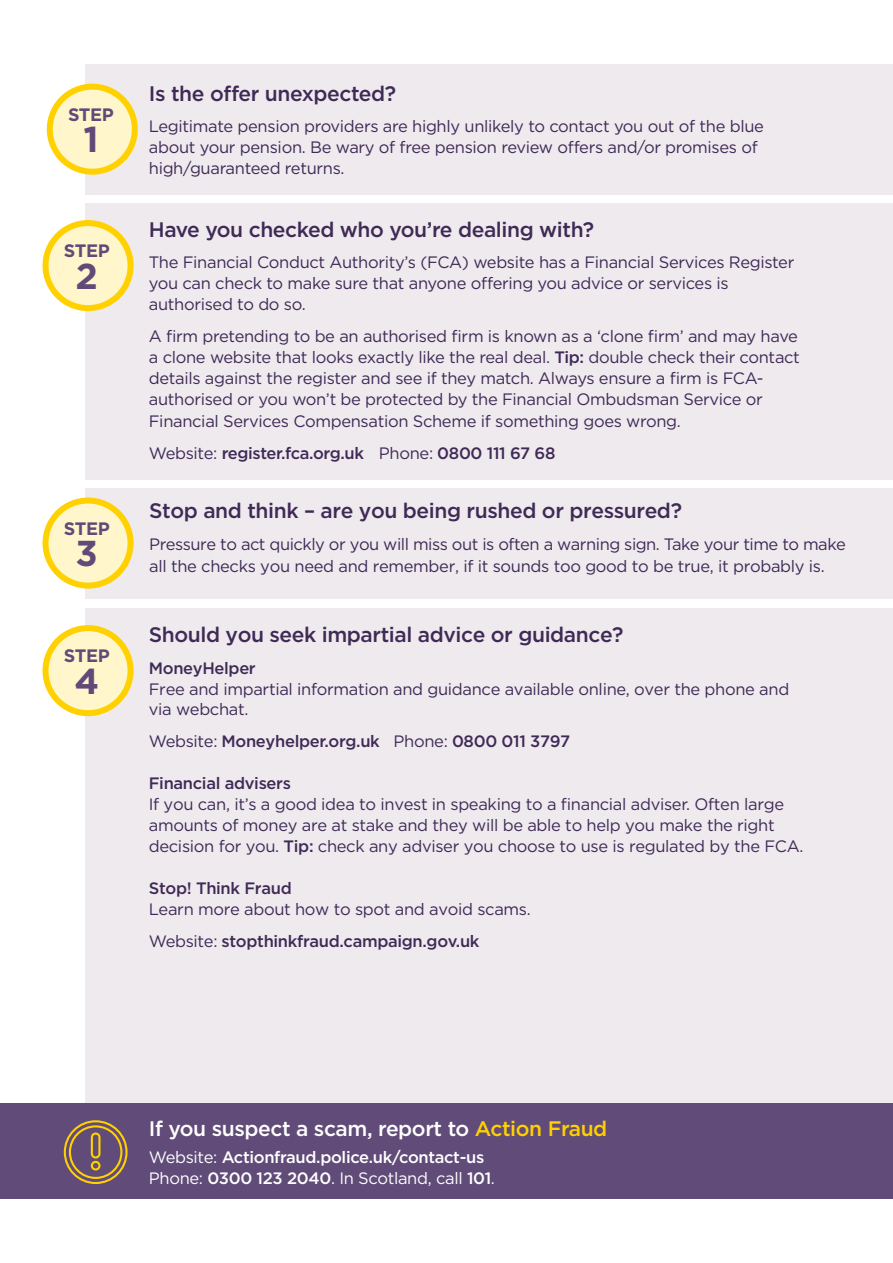
<style>
.page{position:relative;width:893px;height:1263px;background:#fff}
.page>*{position:absolute;margin:0;border:0;box-sizing:border-box;transform-origin:0 0}
.t1{font:700 36px "Gotham";color:#614a78}
.t2{font:500 21px "Gotham";letter-spacing:-.02em;color:#3f2a56}
.t3{font:500 21px "Gotham";letter-spacing:-.02em;color:#fff}
.t4{font:700 18px "Gotham";letter-spacing:-.02em;color:#614a78}
.t5{font:16.5px/21px "Gotham";letter-spacing:-.02em;color:#3f2a56}
.t6{font:500 16.5px "Gotham";letter-spacing:-.02em;color:#3f2a56}
.t7{font:500 16.5px "Gotham";letter-spacing:-.02em;color:#fff}
.t8{font:16.5px "Gotham";letter-spacing:-.02em;color:#fff}
.s1{font-weight:500}
.s2{font-weight:400}
.s3{color:#ffd100}
</style>
<div class="page">
<div style="left:85px;top:608px;width:808px;height:501px;background:#eeeaee"></div>
<div style="left:85px;top:203px;width:808px;height:276px;background:#eeeaee"></div>
<div style="left:85px;top:488px;width:808px;height:110px;background:#eeeaee"></div>
<div style="left:85px;top:64px;width:808px;height:131px;background:#eeeaee"></div>
<div style="left:46px;top:223px;width:85px;height:85px;background:#fff6cc;border-radius:50%"></div>
<div style="left:43px;top:220px;width:91px;height:91px;border:6px solid #ffd100;border-radius:50%"></div>
<div style="left:50px;top:87px;width:85px;height:85px;background:#fff6cc;border-radius:50%"></div>
<div style="left:47px;top:84px;width:91px;height:91px;border:6px solid #ffd100;border-radius:50%"></div>
<div style="left:46px;top:500px;width:85px;height:86px;background:#fff6cc;border-radius:50%"></div>
<div style="left:43px;top:497px;width:91px;height:92px;border:6px solid #ffd100;border-radius:50%"></div>
<div style="left:46px;top:628px;width:85px;height:85px;background:#fff6cc;border-radius:50%"></div>
<div style="left:43px;top:625px;width:91px;height:91px;border:6px solid #ffd100;border-radius:50%"></div>
<div style="left:0;top:1103px;width:893px;height:96px;background:#614b79"></div>
<div style="left:64px;top:1120px;width:64px;height:64px;border:2px solid #ffd100;border-radius:50%"></div>
<div style="left:69px;top:1125px;width:53px;height:54px;border:2px solid #ffd100;border-radius:50%"></div>
<div style="left:91px;top:1132px;width:10px;height:26px;border:2px solid #ffd100;border-radius:4px"></div>
<div style="left:91px;top:1161px;width:10px;height:9px;border:2px solid #ffd100;border-radius:50%"></div>
<h3 class="t4" style="left:68px;top:102px;width:47px">STEP</h3>
<h3 class="t1" style="left:83px;top:115px;width:17px">1</h3>
<h3 class="t4" style="left:64px;top:239px;width:47px">STEP</h3>
<h3 class="t1" style="left:76px;top:252px;width:24px">2</h3>
<h3 class="t4" style="left:64px;top:516px;width:47px">STEP</h3>
<h3 class="t1" style="left:76px;top:529px;width:24px">3</h3>
<h3 class="t4" style="left:64px;top:644px;width:47px">STEP</h3>
<h3 class="t1" style="left:74px;top:657px;width:26px">4</h3>
<h3 class="t2" style="left:149px;top:79px;width:249px">Is the ofer unexpected?</h3>
<p class="t5" style="left:149px;top:115px;width:617px">Legitimate pension providers are highly unlikely to contact you out of the blue about your pension. Be wary of free pension review ofers and/or promises of high/guaranteed returns.</p>
<h3 class="t2" style="left:149px;top:216px;width:447px">Have you checked who you’re dealing with?</h3>
<p class="t5" style="left:149px;top:252px;width:647px">The Financial Conduct Authority’s (FCA) website has a Financial Services Register you can check to make sure that anyone ofering you advice or services is authorised to do so.</p>
<p class="t5" style="left:149px;top:325px;width:653px">A frm pretending to be an authorised frm is known as a ‘clone frm’ and may have a clone website that looks exactly like the real deal. <span class="s1">Tip:</span> double check their contact details against the register and see if they match. Always ensure a frm is FCA&shy;authorised or you won’t be protected by the Financial Ombudsman Service or Financial Services Compensation Scheme if something goes wrong.</p>
<p class="t6" style="left:149px;top:442px;width:217px"><span class="s2">Website:</span> register.fca.org.uk</p>
<p class="t6" style="left:379px;top:442px;width:178px"><span class="s2">Phone:</span> 0800 111 67 68</p>
<p class="t2" style="left:149px;top:497px;width:534px">Stop and think – are you being rushed or pressured?</p>
<p class="t5" style="left:149px;top:533px;width:698px;line-height:21.6px">Pressure to act quickly or you will miss out is often a warning sign. Take your time to make all the checks you need and remember, if it sounds too good to be true, it probably is.</p>
<p class="t2" style="left:149px;top:621px;width:476px">Should you seek impartial advice or guidance?</p>
<p class="t5" style="left:149px;top:657px;width:642px"><span class="s1">MoneyHelper<br></span>Free and impartial information and guidance available online, over the phone and via webchat.</p>
<p class="t6" style="left:149px;top:730px;width:423px"><span class="s2">Website:</span> Moneyhelper.org.uk <span class="s2">Phone:</span> 0800 011 3797</p>
<p class="t5" style="left:149px;top:772px;width:656px"><span class="s1">Financial advisers<br></span>If you can, it’s a good idea to invest in speaking to a fnancial adviser. Often large amounts of money are at stake and they will be able to help you make the right decision for you. <span class="s1">Tip:</span> check any adviser you choose to use is regulated by the FCA.</p>
<p class="t5" style="left:149px;top:877px;width:383px"><span class="s1">Stop! Think Fraud<br></span>Learn more about how to spot and avoid scams.</p>
<p class="t6" style="left:149px;top:930px;width:332px"><span class="s2">Website:</span> stopthinkfraud.campaign.gov.uk</p>
<p class="t3" style="left:149px;top:1114px;width:460px">If you suspect a scam, report to <span class="s3">Action Fraud</span></p>
<p class="t7" style="left:149px;top:1146px;width:337px"><span class="s2">Website:</span> Actionfraud.police.uk/contact-us</p>
<p class="t8" style="left:149px;top:1167px;width:348px">Phone: <span class="s1">0300 123 2040</span>. In Scotland, call <span class="s1">101</span>.</p>
</div>
